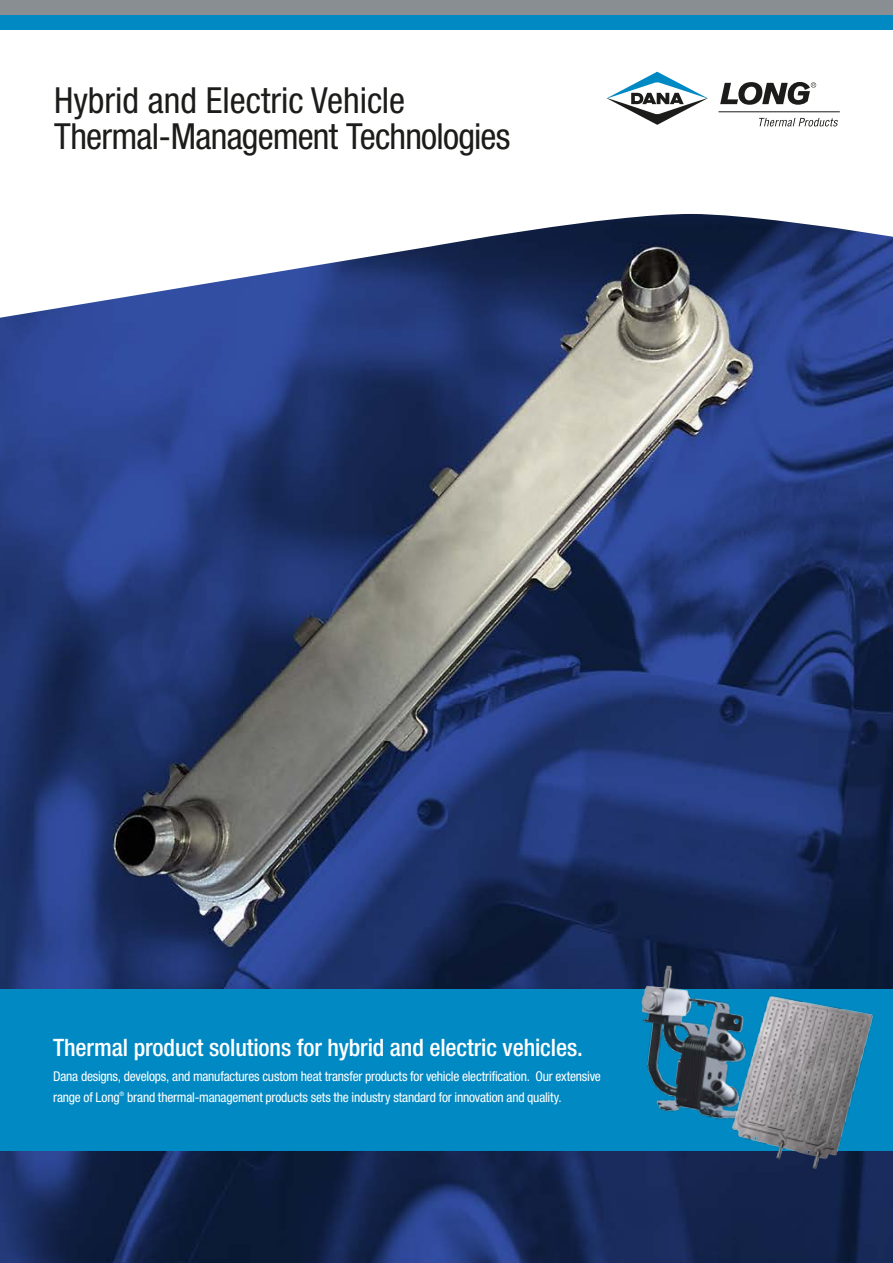
<style>
.page{position:relative;width:893px;height:1263px;background:#fff}
.page>*{position:absolute;margin:0;border:0;box-sizing:border-box;transform-origin:0 0}
.t1{font:condensed 36px/36px "Helvetica Neue";letter-spacing:-.015em;color:#1c1c1a}
.t2{font:500 condensed 24px "Helvetica Neue";letter-spacing:-.005em;color:#fff}
.t3{font:condensed 13.5px/21px "Helvetica Neue";letter-spacing:-.015em;color:#fff}
.t4{font:condensed 6.15px "Helvetica Neue";color:#fff}
</style>
<div class="page">
<img style="left:0;top:320px;width:893px;height:943px">
<div style="left:0;top:989px;width:893px;height:161px;background:#0089c3"></div>
<svg style="left:0;top:84px;width:893px;height:236px"></svg>
<hr style="left:718px;top:111px;width:122px;height:1px;background:#1c1c1a">
<svg style="left:720px;top:82px;width:96px;height:23px"></svg>
<svg style="left:605px;top:71px;width:104px;height:55px"></svg>
<svg style="left:759px;top:118px;width:79px;height:8px"></svg>
<img style="left:610px;top:948px;width:183px;height:170px">
<img style="left:713px;top:975px;width:170px;height:216px">
<div style="left:0;top:0;width:893px;height:17px;background:#888e91"></div>
<div style="left:0;top:15px;width:893px;height:15px;background:#0089c3"></div>
<h1 class="t1" style="left:54px;top:82px;width:458px">Hybrid and Electric Vehicle<br>Thermal-Management Technologies</h1>
<h2 class="t2" style="left:53px;top:1033px;width:531px">Thermal product solutions for hybrid and electric vehicles.</h2>
<p class="t3" style="left:53px;top:1065px;width:549px">Dana designs, develops, and manufactures custom heat transfer products for vehicle electrification. Our extensive range of Long</p>
<p class="t4" style="left:120px;top:1090px;width:6px">®</p>
<p class="t3" style="left:127px;top:1086px;width:436px">brand thermal-management products sets the industry standard for innovation and quality.</p>
</div>
